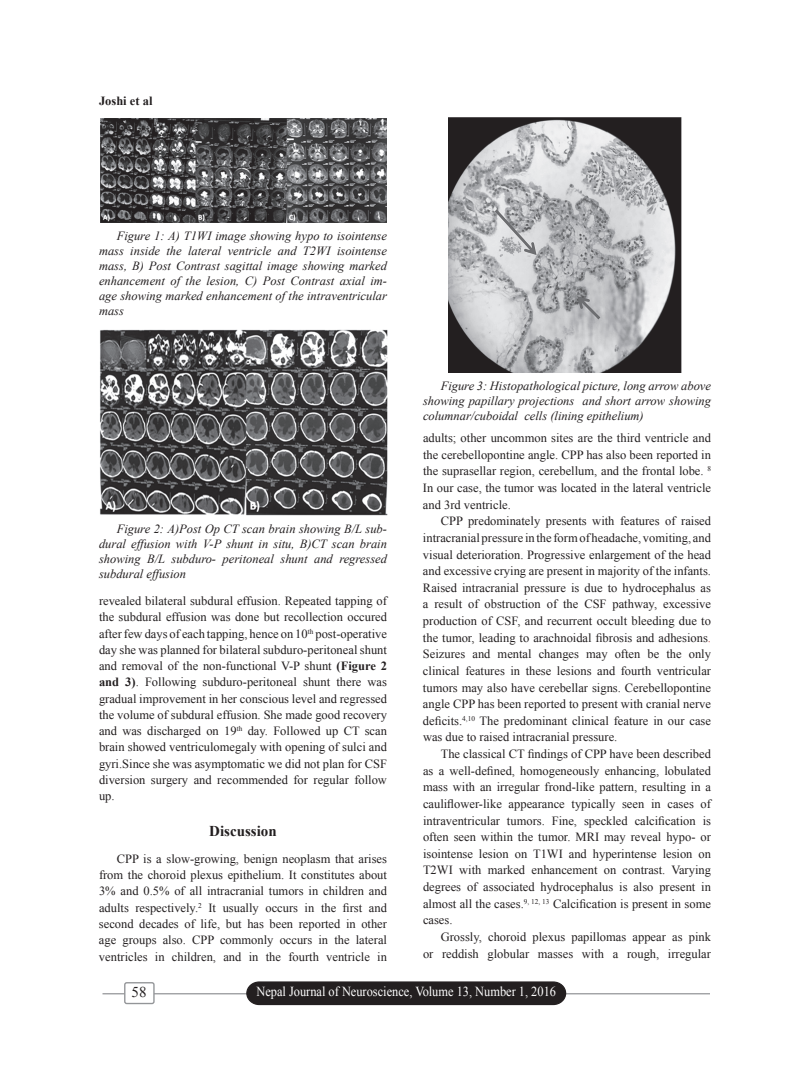
<style>
.page{position:relative;width:810px;height:1080px;background:#fff}
.page>*{position:absolute;margin:0;border:0;box-sizing:border-box;transform-origin:0 0}
.t1{font:700 15px "Times New Roman";color:#231f20}
.t2{font:15px "Times New Roman";color:#231f20}
.t3{font:13.75px "Times New Roman";color:#fff;scale:.9 1}
.t4{font:12.5px/16.6px "Times New Roman";color:#231f20;text-align:justify}
.t5{font:italic 12.5px/15px "Times New Roman";color:#231f20;text-align:justify}
.t6{font:700 12.5px "Times New Roman";color:#231f20}
.s1{font-weight:700}
.s2{color:#c3504d}
</style>
<div class="page">
<hr style="left:102px;top:993px;width:608px;height:1px;background:#939598">
<svg style="left:246px;top:981px;width:321px;height:25px;background:#322e2f"></svg>
<div style="left:125px;top:983px;width:29px;height:21px;background:#fff;border-radius:2px"></div>
<div style="left:124px;top:982px;width:31px;height:22px;border:1px solid #939598;border-radius:2px"></div>
<img style="left:449px;top:117px;width:232px;height:255px">
<img style="left:100px;top:118px;width:287px;height:105px">
<img style="left:100px;top:329px;width:287px;height:186px">
<p class="t6" style="left:99px;top:93px;width:55px">Joshi et al</p>
<p class="t5" style="left:99px;top:229px;width:290px;text-indent:18px">Figure 1: A) T1WI image showing hypo to isointense mass inside the lateral ventricle and T2WI isointense mass, B) Post Contrast sagittal image showing marked enhancement of the lesion, C) Post Contrast axial im&shy;age showing marked enhancement of the intraventricular mass</p>
<p class="t5" style="left:99px;top:521px;width:290px;text-indent:18px">Figure 2: A)Post Op CT scan brain showing B/L sub&shy;dural effusion with V-P shunt in situ, B)CT scan brain showing B/L subduro- peritoneal shunt and regressed subdural effusion</p>
<p class="t4" style="left:99px;top:593px;width:290px;line-height:16.2px">revealed bilateral subdural effusion. Repeated tapping of the subdural effusion was done but recollection occured after few days of each tapping, hence on 10<sup>th</sup> post-operative day she was planned for bilateral subduro-peritoneal shunt and removal of the non-functional V-P shunt <span class="s1">(Figure 2 and 3)</span>. Following subduro-peritoneal shunt there was gradual improvement in her conscious level and regressed the volume of subdural effusion. She made good recovery and was discharged on 19<sup>th</sup> day. Followed up CT scan brain showed ventriculomegaly with opening of sulci and gyri.Since she was asymptomatic we did not plan for CSF diversion surgery and recommended for regular follow up.</p>
<p class="t1" style="left:209px;top:823px;width:69px">Discussion</p>
<p class="t4" style="left:99px;top:850px;width:290px;text-indent:18px">CPP is a slow-growing, benign neoplasm that arises from the choroid plexus epithelium. It constitutes about 3% and 0.5% of all intracranial tumors in children and adults respectively.<sup>2</sup> It usually occurs in the first and second decades of life, but has been reported in other age groups also. CPP commonly occurs in the lateral ventricles in children, and in the fourth ventricle in</p>
<p class="t5" style="left:423px;top:379px;width:290px;text-indent:18px">Figure 3: Histopathological picture, long arrow above showing papillary projections and short arrow showing columnar/cuboidal cells (lining epithelium)</p>
<p class="t4" style="left:423px;top:430px;width:290px">adults; other uncommon sites are the third ventricle and the cerebellopontine angle. CPP has also been reported in the suprasellar region, cerebellum, and the frontal lobe. <sup>8<br></sup>In our case, the tumor was located in the lateral ventricle and 3rd ventricle.</p>
<p class="t4" style="left:423px;top:513px;width:290px;text-indent:18px">CPP predominately presents with features of raised intracranial pressure in the form of headache, vomiting, and visual deterioration. Progressive enlargement of the head and excessive crying are present in majority of the infants.<br>Raised intracranial pressure is due to hydrocephalus as a result of obstruction of the CSF pathway, excessive production of CSF, and recurrent occult bleeding due to the tumor, leading to arachnoidal fibrosis and adhesions<span class="s2">.<br></span>Seizures and mental changes may often be the only clinical features in these lesions and fourth ventricular tumors may also have cerebellar signs. Cerebellopontine angle CPP has been reported to present with cranial nerve deficits.<sup>4,10</sup> The predominant clinical feature in our case was due to raised intracranial pressure.</p>
<p class="t4" style="left:423px;top:746px;width:290px;text-indent:18px">The classical CT findings of CPP have been described as a well-defined, homogeneously enhancing, lobulated mass with an irregular frond-like pattern, resulting in a cauliflower-like appearance typically seen in cases of intraventricular tumors. Fine, speckled calcification is often seen within the tumor. MRI may reveal hypo- or isointense lesion on T1WI and hyperintense lesion on T2WI with marked enhancement on contrast. Varying degrees of associated hydrocephalus is also present in almost all the cases.<sup>9,</sup> <sup>12,</sup> <sup>13</sup> Calcification is present in some cases.</p>
<p class="t4" style="left:423px;top:928px;width:290px;text-align:right">Grossly, choroid plexus papillomas appear as pink<br>or reddish globular masses with a rough, irregular</p>
<p class="t2" style="left:132px;top:984px;width:16px">58</p>
<p class="t3" style="left:256px;top:984px;width:334px">Nepal Journal of Neuroscience, Volume 13, Number 1, 2016</p>
</div>
